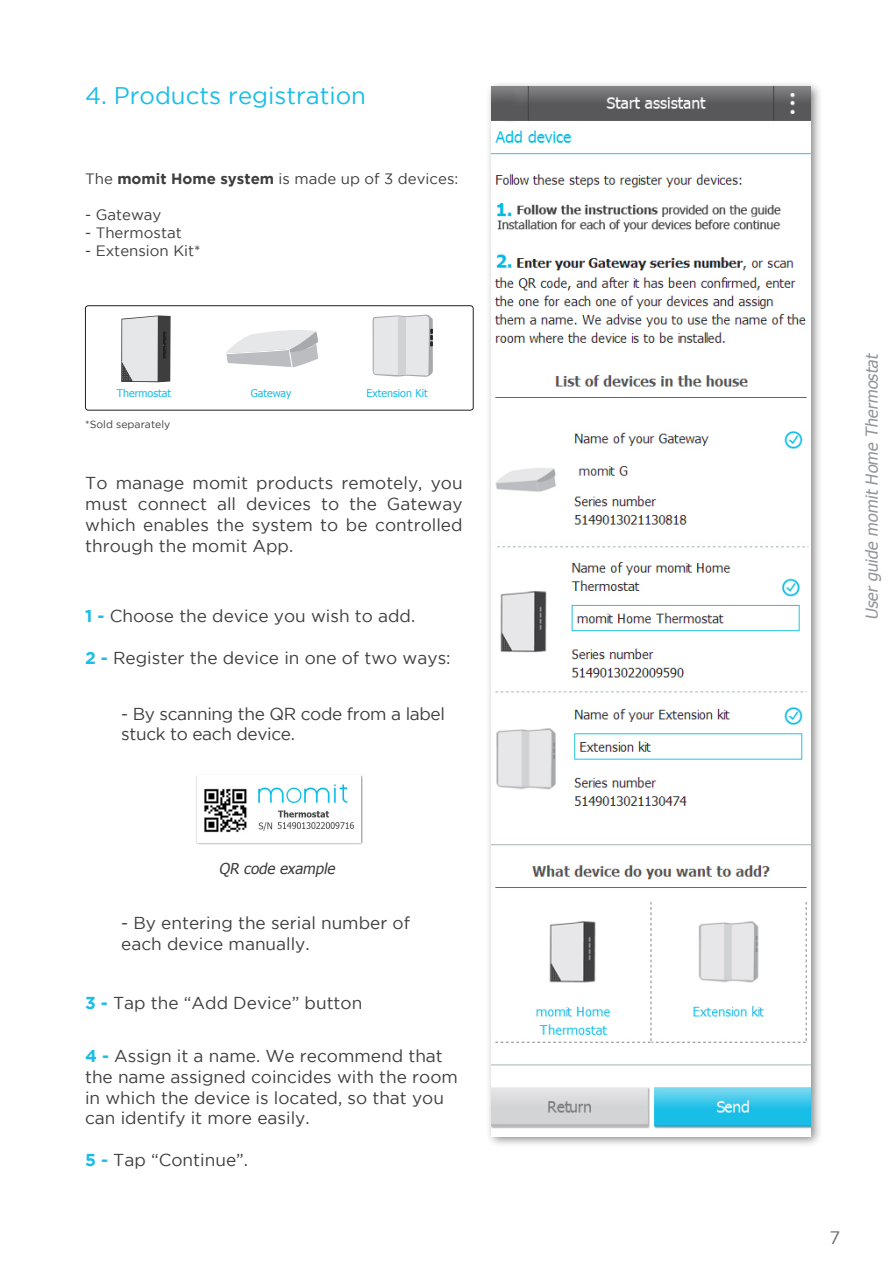
<style>
.page{position:relative;width:893px;height:1263px;background:#fff}
.page>*{position:absolute;margin:0;border:0;box-sizing:border-box;transform-origin:0 0}
.t1{font:24px "Gotham";color:#1bbde7}
.t2{font:18px "Gotham";color:#6c6d70}
.t3{font:17.25px/20.7px "Gotham";color:#3e3e3f}
.t4{font:17.25px/20.7px "Gotham";letter-spacing:-.02em;color:#3e3e3f}
.t5{font:italic 16.5px "Tahoma";color:#939598}
.t6{font:15px "Gotham";color:#3e3e3f}
.t7{font:italic 15px "Tahoma";color:#3e3e3f}
.t8{font:10.65px "Tahoma";color:#1bbde7}
.t9{font:10.5px "Gotham";color:#3e3e3f}
.s1{font-weight:700}
.s2{font-weight:700;color:#1bbde7}
</style>
<div class="page">
<svg style="left:226px;top:330px;width:92px;height:37px"></svg>
<svg style="left:372px;top:314px;width:61px;height:63px;background:#dcdddf"></svg>
<svg style="left:121px;top:315px;width:50px;height:67px;background:#b2b2b4"></svg>
<div style="left:85px;top:305px;width:388px;height:105px;border:1px solid #231f20;border-radius:3px"></div>
<div style="left:196px;top:774px;width:167px;height:71px;background:#231f20;opacity:.55"></div>
<img style="left:197px;top:776px;width:163px;height:66px">
<div style="left:486px;top:80px;width:336px;height:1068px;background:#231f20;opacity:.55"></div>
<img style="left:492px;top:86px;width:318px;height:1050px">
<p class="t1" style="left:85px;top:82px;width:282px">4. Products registration</p>
<p class="t6" style="left:85px;top:170px;width:375px">The <span class="s1">momit Home system</span> is made up of 3 devices:</p>
<p class="t6" style="left:85px;top:206px;width:78px">- Gateway</p>
<p class="t6" style="left:85px;top:224px;width:98px">- Thermostat</p>
<p class="t6" style="left:85px;top:242px;width:117px">- Extension Kit*</p>
<p class="t8" style="left:117px;top:386px;width:56px">Thermostat</p>
<p class="t8" style="left:251px;top:386px;width:42px">Gateway</p>
<p class="t8" style="left:367px;top:386px;width:63px">Extension Kit</p>
<p class="t9" style="left:85px;top:418px;width:87px">*Sold separately</p>
<p class="t3" style="left:85px;top:473px;width:379px;text-align:justify">To manage momit products remotely, you must connect all devices to the Gateway which enables the system to be controlled through the momit App.</p>
<p class="t3" style="left:85px;top:605px;width:332px"><span class="s2">1 -</span> Choose the device you wish to add.</p>
<p class="t3" style="left:85px;top:647px;width:367px"><span class="s2">2 -</span> Register the device in one of two ways:</p>
<p class="t4" style="left:121px;top:703px;width:325px">- By scanning the QR code from a label stuck to each device.</p>
<p class="t7" style="left:219px;top:858px;width:121px">QR code example</p>
<p class="t3" style="left:121px;top:912px;width:290px">- By entering the serial number of each device manually.</p>
<p class="t3" style="left:85px;top:992px;width:279px"><span class="s2">3 -</span> Tap the “Add Device” button</p>
<p class="t3" style="left:85px;top:1045px;width:374px"><span class="s2">4 -</span> Assign it a name. We recommend that the name assigned coincides with the room in which the device is located, so that you can identify it more easily.</p>
<p class="t3" style="left:85px;top:1149px;width:165px"><span class="s2">5 -</span> Tap “Continue”.</p>
<p class="t5" style="left:861px;top:620px;width:270px;rotate:-90deg">User guide momit Home Thermostat</p>
<p class="t2" style="left:829px;top:1228px;width:12px">7</p>
</div>
